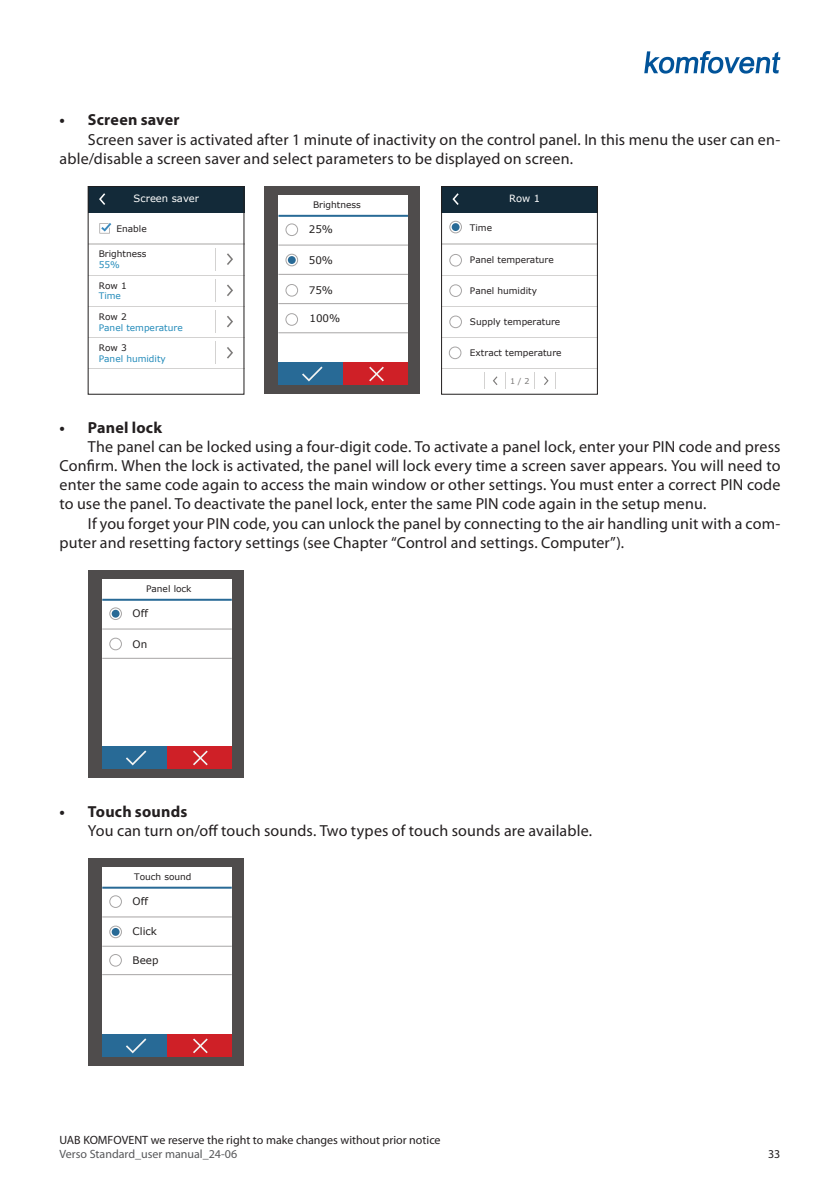
<style>
.page{position:relative;width:840px;height:1191px;background:#fff}
.page>*{position:absolute;margin:0;border:0;box-sizing:border-box;transform-origin:0 0}
.t1{font:16px/19.2px "Myriad Pro";letter-spacing:.01em;color:#231f20}
.t2{font:700 16px "Myriad Pro";letter-spacing:.015em;color:#231f20}
.t3{font:12px "Myriad Pro";color:#231f20}
.t4{font:12px "Myriad Pro";color:#57585a}
.t5{font:10.4px "Verdana";color:#211e1e}
.t6{font:10px "Verdana";color:#fff}
.t7{font:9px "Verdana";color:#221e1f}
.t8{font:9px "Verdana";color:#238bba}
.t9{font:8px "Verdana";color:#7c7a79}
</style>
<div class="page">
<svg style="left:644px;top:51px;width:136px;height:23px"></svg>
<hr style="left:88px;top:243px;width:156px;height:1px;background:#d3d2d1">
<hr style="left:88px;top:275px;width:156px;height:1px;background:#d3d2d1">
<hr style="left:88px;top:306px;width:156px;height:1px;background:#d3d2d1">
<hr style="left:88px;top:337px;width:156px;height:1px;background:#d3d2d1">
<hr style="left:88px;top:368px;width:156px;height:1px;background:#d3d2d1">
<div style="left:88px;top:186px;width:156px;height:26px;background:#132a39"></div>
<svg style="left:99px;top:193px;width:6px;height:12px"></svg>
<svg style="left:227px;top:253px;width:6px;height:12px"></svg>
<svg style="left:227px;top:284px;width:6px;height:12px"></svg>
<svg style="left:227px;top:316px;width:6px;height:11px"></svg>
<svg style="left:227px;top:347px;width:6px;height:11px"></svg>
<svg style="left:215px;top:248px;width:1px;height:22px"></svg>
<svg style="left:215px;top:279px;width:1px;height:22px"></svg>
<svg style="left:215px;top:310px;width:1px;height:23px"></svg>
<svg style="left:215px;top:342px;width:1px;height:22px"></svg>
<div style="left:88px;top:186px;width:156px;height:208px;border:1px solid #211e1e"></div>
<svg style="left:99px;top:223px;width:12px;height:10px"></svg>
<div style="left:264px;top:186px;width:156px;height:208px;background:#4f4c4c"></div>
<div style="left:278px;top:195px;width:129px;height:190px;background:#fff"></div>
<div style="left:278px;top:362px;width:65px;height:23px;background:#286a96"></div>
<div style="left:343px;top:362px;width:65px;height:23px;background:#cf2027"></div>
<svg style="left:302px;top:366px;width:20px;height:15px"></svg>
<svg style="left:369px;top:366px;width:14px;height:15px"></svg>
<hr style="left:278px;top:215px;width:130px;height:2px;background:#286a96">
<hr style="left:278px;top:274px;width:130px;height:1px;background:#a7a5a5">
<hr style="left:278px;top:245px;width:130px;height:1px;background:#a7a5a5">
<hr style="left:278px;top:303px;width:130px;height:1px;background:#a7a5a5">
<div style="left:285px;top:223px;width:13px;height:13px;border:1px solid #a7a5a5;border-radius:50%"></div>
<div style="left:285px;top:254px;width:13px;height:12px;border:1px solid #a7a5a5;border-radius:50%"></div>
<div style="left:285px;top:284px;width:13px;height:13px;border:1px solid #a7a5a5;border-radius:50%"></div>
<hr style="left:278px;top:332px;width:129px;height:1px;background:#a7a5a5">
<div style="left:285px;top:313px;width:13px;height:13px;border:1px solid #a7a5a5;border-radius:50%"></div>
<div style="left:288px;top:256px;width:7px;height:8px;background:#286a96;border-radius:50%"></div>
<hr style="left:441px;top:243px;width:156px;height:1px;background:#d3d2d1">
<hr style="left:441px;top:275px;width:156px;height:1px;background:#d3d2d1">
<hr style="left:441px;top:306px;width:156px;height:1px;background:#d3d2d1">
<hr style="left:441px;top:337px;width:156px;height:1px;background:#d3d2d1">
<hr style="left:441px;top:368px;width:156px;height:1px;background:#d3d2d1">
<div style="left:441px;top:186px;width:156px;height:26px;background:#132a39"></div>
<div style="left:441px;top:186px;width:156px;height:208px;border:1px solid #211e1e"></div>
<svg style="left:452px;top:193px;width:6px;height:12px"></svg>
<div style="left:449px;top:221px;width:12px;height:12px;border:1px solid #a7a5a5;border-radius:50%"></div>
<div style="left:451px;top:223px;width:8px;height:8px;background:#286a96;border-radius:50%"></div>
<svg style="left:544px;top:376px;width:4px;height:9px"></svg>
<svg style="left:493px;top:376px;width:4px;height:9px"></svg>
<svg style="left:505px;top:373px;width:1px;height:16px"></svg>
<svg style="left:484px;top:373px;width:1px;height:16px"></svg>
<svg style="left:555px;top:373px;width:1px;height:16px"></svg>
<div style="left:449px;top:254px;width:12px;height:12px;border:1px solid #a7a5a5;border-radius:50%"></div>
<div style="left:449px;top:284px;width:12px;height:13px;border:1px solid #a7a5a5;border-radius:50%"></div>
<div style="left:449px;top:315px;width:12px;height:13px;border:1px solid #a7a5a5;border-radius:50%"></div>
<div style="left:448px;top:346px;width:13px;height:13px;border:1px solid #a7a5a5;border-radius:50%"></div>
<div style="left:88px;top:570px;width:156px;height:208px;background:#4f4c4c"></div>
<div style="left:102px;top:579px;width:129px;height:189px;background:#fff"></div>
<div style="left:102px;top:746px;width:65px;height:23px;background:#286a96"></div>
<div style="left:167px;top:746px;width:65px;height:23px;background:#cf2027"></div>
<svg style="left:126px;top:750px;width:20px;height:15px"></svg>
<svg style="left:193px;top:750px;width:15px;height:15px"></svg>
<hr style="left:102px;top:599px;width:130px;height:2px;background:#286a96">
<hr style="left:102px;top:658px;width:130px;height:1px;background:#a7a5a5">
<hr style="left:102px;top:628px;width:130px;height:1px;background:#a7a5a5">
<div style="left:109px;top:607px;width:13px;height:13px;border:1px solid #a7a5a5;border-radius:50%"></div>
<div style="left:109px;top:637px;width:13px;height:13px;border:1px solid #a7a5a5;border-radius:50%"></div>
<div style="left:112px;top:610px;width:7px;height:7px;background:#286a96;border-radius:50%"></div>
<div style="left:88px;top:858px;width:156px;height:208px;background:#4f4c4c"></div>
<div style="left:102px;top:867px;width:129px;height:189px;background:#fff"></div>
<div style="left:102px;top:1034px;width:65px;height:22px;background:#286a96"></div>
<div style="left:167px;top:1034px;width:65px;height:22px;background:#cf2027"></div>
<svg style="left:126px;top:1038px;width:20px;height:15px"></svg>
<svg style="left:193px;top:1038px;width:15px;height:15px"></svg>
<hr style="left:102px;top:886px;width:130px;height:2px;background:#286a96">
<hr style="left:102px;top:945px;width:130px;height:1px;background:#a7a5a5">
<hr style="left:102px;top:916px;width:130px;height:1px;background:#a7a5a5">
<div style="left:109px;top:895px;width:13px;height:13px;border:1px solid #a7a5a5;border-radius:50%"></div>
<div style="left:109px;top:925px;width:13px;height:13px;border:1px solid #a7a5a5;border-radius:50%"></div>
<div style="left:112px;top:928px;width:7px;height:8px;background:#286a96;border-radius:50%"></div>
<hr style="left:102px;top:974px;width:129px;height:1px;background:#a7a5a5">
<div style="left:109px;top:954px;width:13px;height:12px;border:1px solid #a7a5a5;border-radius:50%"></div>
<p class="t2" style="left:60px;top:110px;width:121px">• Screen saver</p>
<p class="t1" style="left:60px;top:129px;width:721px;text-indent:28px">Screen saver is activated after 1 minute of inactivity on the control panel. In this menu the user can en&shy;able/disable a screen saver and select parameters to be displayed on screen.</p>
<p class="t6" style="left:134px;top:191px;width:67px">Screen saver</p>
<p class="t7" style="left:116px;top:222px;width:32px">Enable</p>
<p class="t7" style="left:99px;top:248px;width:49px">Brightness</p>
<p class="t8" style="left:99px;top:259px;width:23px">55%</p>
<p class="t7" style="left:99px;top:279px;width:29px">Row 1</p>
<p class="t8" style="left:99px;top:290px;width:24px">Time</p>
<p class="t7" style="left:99px;top:310px;width:29px">Row 2</p>
<p class="t8" style="left:99px;top:321px;width:85px">Panel temperature</p>
<p class="t7" style="left:99px;top:341px;width:29px">Row 3</p>
<p class="t8" style="left:99px;top:352px;width:69px">Panel humidity</p>
<p class="t7" style="left:313px;top:199px;width:49px">Brightness</p>
<p class="t5" style="left:308px;top:222px;width:26px">25%</p>
<p class="t5" style="left:308px;top:253px;width:26px">50%</p>
<p class="t5" style="left:308px;top:283px;width:26px">75%</p>
<p class="t5" style="left:309px;top:311px;width:32px">100%</p>
<p class="t7" style="left:469px;top:221px;width:24px">Time</p>
<p class="t6" style="left:509px;top:191px;width:33px">Row 1</p>
<p class="t7" style="left:469px;top:254px;width:85px">Panel temperature</p>
<p class="t7" style="left:469px;top:284px;width:69px">Panel humidity</p>
<p class="t7" style="left:469px;top:315px;width:92px">Supply temperature</p>
<p class="t7" style="left:469px;top:347px;width:93px">Extract temperature</p>
<p class="t9" style="left:510px;top:375px;width:21px">1 / 2</p>
<p class="t2" style="left:60px;top:417px;width:104px">• Panel lock</p>
<p class="t1" style="left:60px;top:436px;width:722px;text-align:justify;text-indent:28px">The panel can be locked using a four-digit code. To activate a panel lock, enter your PIN code and press Confirm. When the lock is activated, the panel will lock every time a screen saver appears. You will need to enter the same code again to access the main window or other settings. You must enter a correct PIN code to use the panel. To deactivate the panel lock, enter the same PIN code again in the setup menu.</p>
<p class="t1" style="left:60px;top:513px;width:721px;text-indent:28px">If you forget your PIN code, you can unlock the panel by connecting to the air handling unit with a com&shy;puter and resetting factory settings (see Chapter “Control and settings. Computer”).</p>
<p class="t7" style="left:146px;top:583px;width:47px">Panel lock</p>
<p class="t5" style="left:132px;top:606px;width:17px">Off</p>
<p class="t5" style="left:132px;top:636px;width:16px">On</p>
<p class="t2" style="left:60px;top:800px;width:129px">• Touch sounds</p>
<p class="t1" style="left:88px;top:820px;width:505px">You can turn on/off touch sounds. Two types of touch sounds are available.</p>
<p class="t7" style="left:134px;top:870px;width:59px">Touch sound</p>
<p class="t5" style="left:132px;top:894px;width:17px">Off</p>
<p class="t5" style="left:132px;top:924px;width:26px">Click</p>
<p class="t5" style="left:132px;top:953px;width:27px">Beep</p>
<p class="t3" style="left:60px;top:1132px;width:382px">UAB KOMFOVENT we reserve the right to make changes without prior notice</p>
<p class="t4" style="left:60px;top:1146px;width:179px">Verso Standard_user manual_24-06</p>
<p class="t3" style="left:767px;top:1146px;width:14px">33</p>
</div>
